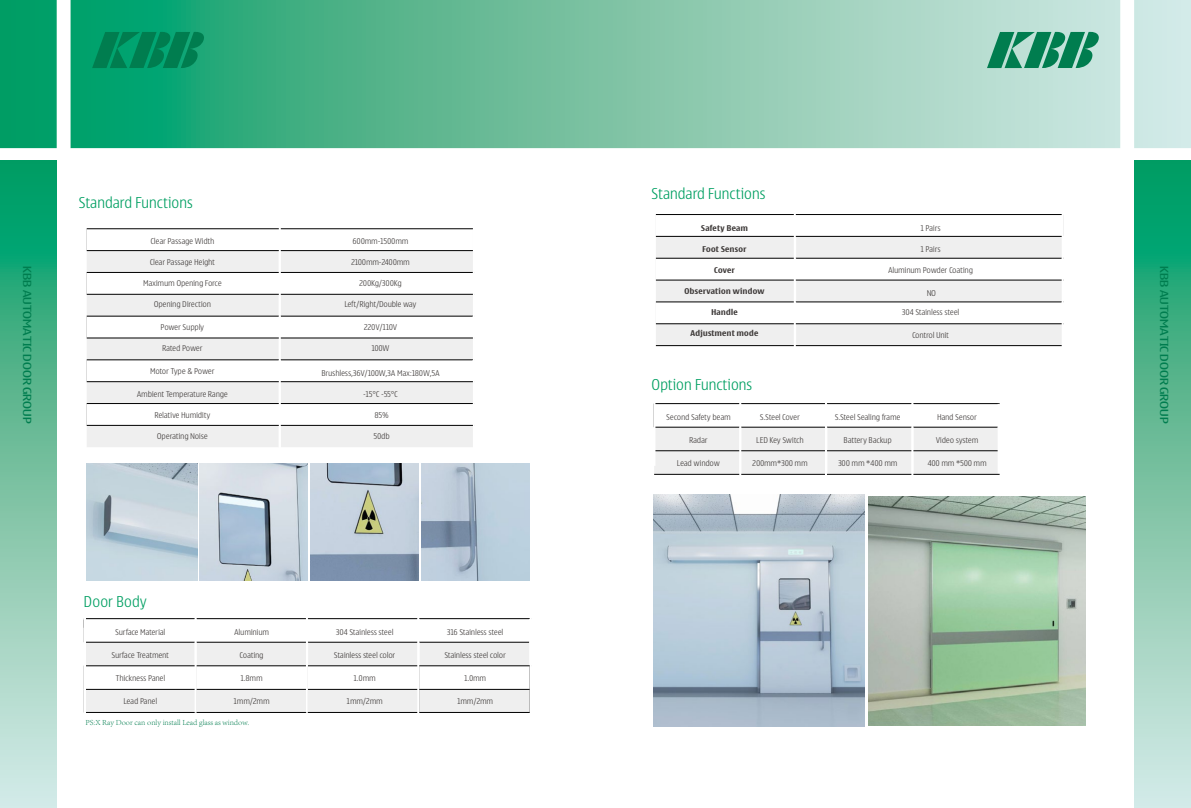
<style>
.page{position:relative;width:1191px;height:808px;background:#fff}
.page>*{position:absolute;margin:0;border:0;box-sizing:border-box;transform-origin:0 0}
.t1{font:300 15px "Nokia Large";letter-spacing:.05em;color:#009f62}
.t2{font:11.2px "Nokia Large";color:#007d4f;scale:1.25 1}
.t3{font:300 8px "Nokia Large";letter-spacing:.05em;color:#3e3a39}
.t4{font:700 8px "Nokia Large";letter-spacing:.05em;color:#3e3a39}
.t5{font:300 8px "Adobe Song Std";color:#007d4f}
</style>
<div class="page">
<svg style="left:0;top:0;width:1191px;height:148px;background:#75c3a5"></svg>
<svg style="left:0;top:161px;width:57px;height:647px;background:#70c2a3"></svg>
<svg style="left:1134px;top:161px;width:57px;height:647px;background:#70c2a3"></svg>
<svg style="left:92px;top:32px;width:112px;height:36px;background:#028a5b"></svg>
<svg style="left:987px;top:32px;width:112px;height:36px;background:#429f7e"></svg>
<svg style="left:87px;top:295px;width:386px;height:152px;fill:#efefef"></svg>
<hr style="left:86px;top:228px;width:194px;height:1px;background:#000">
<hr style="left:280px;top:228px;width:194px;height:1px;background:#000">
<svg style="left:87px;top:229px;width:386px;height:65px"></svg>
<hr style="left:86px;top:272px;width:194px;height:1px;background:#000">
<hr style="left:280px;top:272px;width:194px;height:1px;background:#000">
<hr style="left:472px;top:273px;width:2px;height:21px;background:#fff">
<hr style="left:86px;top:294px;width:194px;height:1px;background:#000">
<hr style="left:280px;top:294px;width:194px;height:1px;background:#000">
<hr style="left:86px;top:316px;width:194px;height:1px;background:#000">
<hr style="left:280px;top:316px;width:194px;height:1px;background:#000">
<hr style="left:472px;top:316px;width:2px;height:22px;background:#fff">
<hr style="left:86px;top:338px;width:194px;height:1px;background:#000">
<hr style="left:280px;top:338px;width:194px;height:1px;background:#000">
<hr style="left:86px;top:360px;width:194px;height:1px;background:#000">
<hr style="left:280px;top:360px;width:194px;height:1px;background:#000">
<hr style="left:472px;top:360px;width:2px;height:21px;background:#fff">
<hr style="left:86px;top:381px;width:194px;height:1px;background:#000">
<hr style="left:280px;top:381px;width:194px;height:1px;background:#000">
<hr style="left:86px;top:403px;width:194px;height:1px;background:#000">
<hr style="left:280px;top:403px;width:194px;height:1px;background:#000">
<hr style="left:472px;top:404px;width:2px;height:21px;background:#fff">
<hr style="left:86px;top:425px;width:194px;height:1px;background:#000">
<hr style="left:280px;top:425px;width:194px;height:1px;background:#000">
<hr style="left:85px;top:186px;width:2px;height:266px;background:#fff">
<hr style="left:473px;top:218px;width:2px;height:239px;background:#fff">
<hr style="left:279px;top:224px;width:2px;height:236px;background:#fff">
<img style="left:87px;top:464px;width:110px;height:116px">
<img style="left:200px;top:464px;width:108px;height:116px">
<img style="left:310px;top:464px;width:108px;height:116px">
<img style="left:421px;top:464px;width:108px;height:116px">
<hr style="left:84px;top:618px;width:112px;height:1px;background:#000">
<hr style="left:196px;top:618px;width:111px;height:1px;background:#000">
<hr style="left:307px;top:618px;width:112px;height:1px;background:#000">
<hr style="left:419px;top:618px;width:112px;height:1px;background:#000">
<hr style="left:84px;top:712px;width:112px;height:1px;background:#000">
<hr style="left:196px;top:712px;width:111px;height:1px;background:#000">
<hr style="left:307px;top:712px;width:112px;height:1px;background:#000">
<hr style="left:419px;top:712px;width:111px;height:1px;background:#000">
<svg style="left:86px;top:619px;width:444px;height:93px"></svg>
<hr style="left:530px;top:616px;width:2px;height:110px;background:#fff">
<hr style="left:84px;top:615px;width:2px;height:99px;background:#fff">
<hr style="left:195px;top:615px;width:2px;height:98px;background:#fff">
<hr style="left:306px;top:615px;width:2px;height:98px;background:#fff">
<hr style="left:417px;top:612px;width:2px;height:106px;background:#fff">
<hr style="left:654px;top:214px;width:141px;height:1px;background:#000">
<hr style="left:795px;top:214px;width:268px;height:1px;background:#000">
<svg style="left:656px;top:235px;width:405px;height:110px"></svg>
<hr style="left:654px;top:302px;width:141px;height:1px;background:#000">
<hr style="left:795px;top:302px;width:268px;height:1px;background:#000">
<hr style="left:654px;top:323px;width:141px;height:1px;background:#000">
<hr style="left:795px;top:323px;width:268px;height:1px;background:#000">
<hr style="left:654px;top:345px;width:141px;height:1px;background:#000">
<hr style="left:795px;top:345px;width:267px;height:1px;background:#000">
<hr style="left:794px;top:210px;width:2px;height:138px;background:#fff">
<hr style="left:1061px;top:210px;width:2px;height:138px;background:#fff">
<hr style="left:654px;top:210px;width:2px;height:138px;background:#fff">
<svg style="left:654px;top:404px;width:343px;height:70px"></svg>
<hr style="left:654px;top:403px;width:86px;height:1px;background:#000">
<hr style="left:740px;top:403px;width:86px;height:1px;background:#000">
<hr style="left:826px;top:403px;width:86px;height:1px;background:#000">
<hr style="left:912px;top:403px;width:87px;height:1px;background:#000">
<hr style="left:654px;top:427px;width:86px;height:1px;background:#000">
<hr style="left:740px;top:427px;width:86px;height:1px;background:#000">
<hr style="left:826px;top:427px;width:86px;height:1px;background:#000">
<hr style="left:912px;top:427px;width:85px;height:1px;background:#000">
<hr style="left:654px;top:450px;width:86px;height:1px;background:#000">
<hr style="left:654px;top:474px;width:86px;height:1px;background:#000">
<hr style="left:740px;top:450px;width:86px;height:1px;background:#000">
<hr style="left:740px;top:474px;width:86px;height:1px;background:#000">
<hr style="left:826px;top:450px;width:86px;height:1px;background:#000">
<hr style="left:826px;top:474px;width:86px;height:1px;background:#000">
<hr style="left:912px;top:450px;width:85px;height:1px;background:#000">
<hr style="left:912px;top:474px;width:87px;height:1px;background:#000">
<hr style="left:739px;top:400px;width:2px;height:85px;background:#fff">
<hr style="left:825px;top:400px;width:2px;height:85px;background:#fff">
<hr style="left:911px;top:400px;width:2px;height:85px;background:#fff">
<hr style="left:653px;top:400px;width:2px;height:66px;background:#fff">
<img style="left:654px;top:495px;width:211px;height:231px">
<img style="left:868px;top:496px;width:217px;height:229px">
<h1 class="t1" style="left:79px;top:195px;width:115px">Standard Functions</h1>
<h1 class="t1" style="left:652px;top:185px;width:115px">Standard Functions</h1>
<p class="t4" style="left:701px;top:223px;width:48px">Safety Beam</p>
<p class="t4" style="left:702px;top:244px;width:46px">Foot Sensor</p>
<p class="t4" style="left:714px;top:265px;width:22px">Cover</p>
<p class="t4" style="left:684px;top:286px;width:81px">Observation window</p>
<p class="t4" style="left:711px;top:307px;width:28px">Handle</p>
<p class="t4" style="left:690px;top:328px;width:69px">Adjustment mode</p>
<p class="t3" style="left:920px;top:224px;width:21px">1 Pairs</p>
<p class="t3" style="left:920px;top:245px;width:21px">1 Pairs</p>
<p class="t3" style="left:888px;top:266px;width:86px">Aluminum Powder Coating</p>
<p class="t3" style="left:927px;top:289px;width:10px">NO</p>
<p class="t3" style="left:902px;top:308px;width:59px">304 Stainless steel</p>
<p class="t3" style="left:912px;top:331px;width:38px">Control Unit</p>
<p class="t3" style="left:151px;top:237px;width:65px">Clear Passage Width</p>
<p class="t3" style="left:150px;top:258px;width:66px">Clear Passage Height</p>
<p class="t3" style="left:143px;top:279px;width:79px">Maximum Opening Force</p>
<p class="t3" style="left:154px;top:300px;width:58px">Opening Direction</p>
<p class="t3" style="left:161px;top:323px;width:45px">Power Supply</p>
<p class="t3" style="left:163px;top:344px;width:41px">Rated Power</p>
<p class="t3" style="left:151px;top:367px;width:65px">Motor Type &amp; Power</p>
<p class="t3" style="left:137px;top:390px;width:92px">Ambient Temperature Range</p>
<p class="t3" style="left:155px;top:411px;width:57px">Relative Humidity</p>
<p class="t3" style="left:157px;top:432px;width:52px">Operating Noise</p>
<p class="t3" style="left:353px;top:237px;width:57px">600mm-1500mm</p>
<p class="t3" style="left:351px;top:258px;width:60px">2100mm-2400mm</p>
<p class="t3" style="left:359px;top:279px;width:43px">200Kg/300Kg</p>
<p class="t3" style="left:345px;top:300px;width:73px">Left/Right/Double way</p>
<p class="t3" style="left:364px;top:323px;width:35px">220V/110V</p>
<p class="t3" style="left:372px;top:344px;width:19px">100W</p>
<p class="t3" style="left:322px;top:369px;width:119px">Brushless,36V/100W,3A Max:180W,5A</p>
<p class="t3" style="left:363px;top:390px;width:36px">-15°C -55°C</p>
<p class="t3" style="left:372px;top:411px;width:17px">≦85%</p>
<p class="t3" style="left:371px;top:432px;width:19px">≦50db</p>
<h2 class="t2" style="left:34px;top:266px;width:127px;rotate:90deg">KBB AUTOMATIC DOOR GROUP</h2>
<h2 class="t2" style="left:1170px;top:266px;width:127px;rotate:90deg">KBB AUTOMATIC DOOR GROUP</h2>
<h1 class="t1" style="left:652px;top:376px;width:101px">Option Functions</h1>
<p class="t3" style="left:666px;top:412px;width:66px">Second Safety beam</p>
<p class="t3" style="left:689px;top:435px;width:20px">Radar</p>
<p class="t3" style="left:677px;top:458px;width:44px">Lead window</p>
<p class="t3" style="left:835px;top:412px;width:67px">S.Steel Sealing frame</p>
<p class="t3" style="left:844px;top:435px;width:49px">Battery Backup</p>
<p class="t3" style="left:838px;top:458px;width:60px">300 mm *400 mm</p>
<p class="t3" style="left:760px;top:412px;width:41px">S.Steel Cover</p>
<p class="t3" style="left:756px;top:435px;width:48px">LED Key Switch</p>
<p class="t3" style="left:752px;top:458px;width:56px">200mm*300 mm</p>
<p class="t3" style="left:937px;top:412px;width:41px">Hand Sensor</p>
<p class="t3" style="left:936px;top:435px;width:44px">Video system</p>
<p class="t3" style="left:927px;top:458px;width:60px">400 mm *500 mm</p>
<h1 class="t1" style="left:84px;top:593px;width:64px">Door Body</h1>
<p class="t3" style="left:116px;top:627px;width:51px">Surface Material</p>
<p class="t3" style="left:112px;top:650px;width:59px">Surface Treatment</p>
<p class="t3" style="left:116px;top:673px;width:51px">Thickness Panel</p>
<p class="t3" style="left:124px;top:696px;width:35px">Lead Panel</p>
<p class="t3" style="left:234px;top:627px;width:36px">Aluminium</p>
<p class="t3" style="left:240px;top:650px;width:25px">Coating</p>
<p class="t3" style="left:241px;top:673px;width:23px">1.8mm</p>
<p class="t3" style="left:234px;top:696px;width:37px">1mm/2mm</p>
<p class="t5" style="left:85px;top:718px;width:165px">PS:X Ray Door can only install Lead glass as window.</p>
<p class="t3" style="left:336px;top:627px;width:59px">304 Stainless steel</p>
<p class="t3" style="left:334px;top:650px;width:63px">Stainless steel color</p>
<p class="t3" style="left:354px;top:673px;width:23px">1.0mm</p>
<p class="t3" style="left:347px;top:696px;width:37px">1mm/2mm</p>
<p class="t3" style="left:447px;top:627px;width:57px">316 Stainless steel</p>
<p class="t3" style="left:445px;top:650px;width:63px">Stainless steel color</p>
<p class="t3" style="left:464px;top:673px;width:23px">1.0mm</p>
<p class="t3" style="left:457px;top:696px;width:37px">1mm/2mm</p>
</div>
